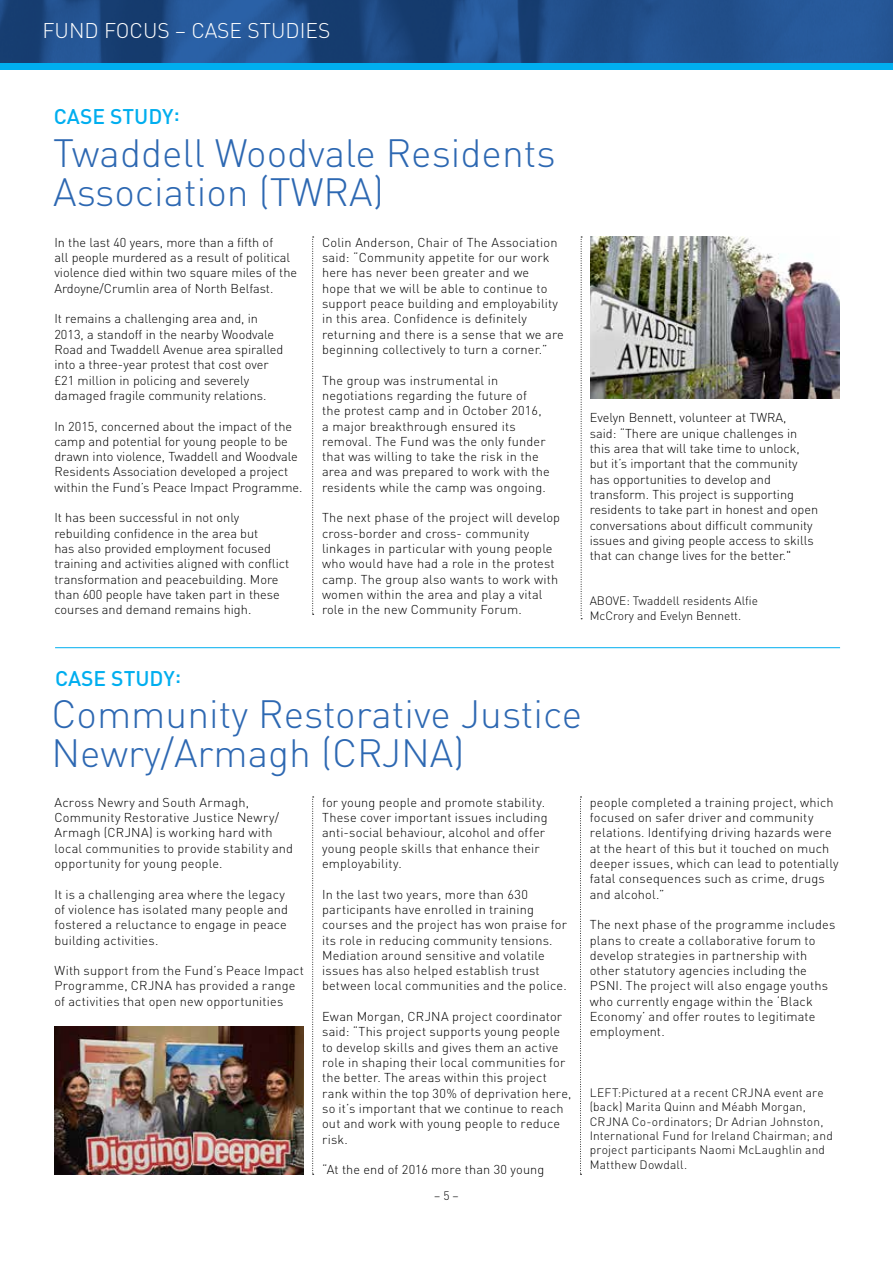
<style>
.page{position:relative;width:893px;height:1263px;background:#fff}
.page>*{position:absolute;margin:0;border:0;box-sizing:border-box;transform-origin:0 0}
.t1{font:300 39px/39px "DIN";color:#2d68b2}
.t2{font:300 21px "DIN";color:#fff}
.t3{font:500 21px "DIN";color:#00aeef}
.t4{font:300 12.75px/15.3px "DIN";letter-spacing:.01em;color:#000}
.t5{font:300 12px/14.4px "DIN";letter-spacing:.015em;color:#000}
</style>
<div class="page">
<img style="left:0;top:0;width:893px;height:64px">
<div style="left:0;top:64px;width:893px;height:6px;background:#00aeef"></div>
<svg style="left:312px;top:237px;width:2px;height:378px"></svg>
<svg style="left:581px;top:237px;width:1px;height:382px"></svg>
<svg style="left:312px;top:797px;width:2px;height:378px"></svg>
<svg style="left:580px;top:797px;width:1px;height:378px"></svg>
<hr style="left:55px;top:647px;width:785px;height:1px;background:#00aeef">
<img style="left:590px;top:237px;width:249px;height:162px">
<img style="left:54px;top:1026px;width:250px;height:149px">
<h2 class="t2" style="left:43px;top:18px;width:289px">FUND FOCUS – CASE STUDIES</h2>
<h2 class="t3" style="left:54px;top:103px;width:128px">CASE STUDY:</h2>
<h1 class="t1" style="left:53px;top:133px;width:504px">Twaddell Woodvale Residents<br>Association (TWRA)</h1>
<p class="t4" style="left:54px;top:235px;width:244px">In the last 40 years, more than a fifth of<br>all people murdered as a result of political violence died within two square miles of the Ardoyne/Crumlin area of North Belfast.</p>
<p class="t4" style="left:54px;top:311px;width:231px">It remains a challenging area and, in 2013, a standoff in the nearby Woodvale Road and Twaddell Avenue area spiralled into a three-year protest that cost over £21 million in policing and severely damaged fragile community relations.</p>
<p class="t4" style="left:54px;top:418px;width:250px">In 2015, concerned about the impact of the camp and potential for young people to be drawn into violence, Twaddell and Woodvale Residents Association developed a project within the Fund’s Peace Impact Programme.</p>
<p class="t4" style="left:54px;top:510px;width:236px">It has been successful in not only rebuilding confidence in the area but<br>has also provided employment focused training and activities aligned with conflict transformation and peacebuilding. More than 600 people have taken part in these courses and demand remains high.</p>
<p class="t4" style="left:322px;top:235px;width:243px">Colin Anderson, Chair of The Association said: “Community appetite for our work here has never been greater and we<br>hope that we will be able to continue to support peace building and employability in this area. Confidence is definitely returning and there is a sense that we are beginning collectively to turn a corner.”</p>
<p class="t4" style="left:322px;top:372px;width:229px">The group was instrumental in negotiations regarding the future of<br>the protest camp and in October 2016, a major breakthrough ensured its removal. The Fund was the only funder that was willing to take the risk in the area and was prepared to work with the residents while the camp was ongoing.</p>
<p class="t4" style="left:322px;top:510px;width:240px">The next phase of the project will develop cross-border and cross- community linkages in particular with young people who would have had a role in the protest camp. The group also wants to work with women within the area and play a vital role in the new Community Forum.</p>
<p class="t4" style="left:590px;top:410px;width:230px">Evelyn Bennett, volunteer at TWRA,<br>said: “There are unique challenges in this area that will take time to unlock, but it’s important that the community has opportunities to develop and transform. This project is supporting residents to take part in honest and open conversations about difficult community issues and giving people access to skills that can change lives for the better."</p>
<p class="t5" style="left:590px;top:593px;width:170px">ABOVE: Twaddell residents Alfie<br>McCrory and Evelyn Bennett.</p>
<h2 class="t3" style="left:55px;top:665px;width:128px">CASE STUDY:</h2>
<h1 class="t1" style="left:51px;top:694px;width:532px">Community Restorative Justice<br>Newry/Armagh (CRJNA)</h1>
<p class="t4" style="left:54px;top:794px;width:240px">Across Newry and South Armagh, Community Restorative Justice Newry/ Armagh (CRJNA) is working hard with local communities to provide stability and opportunity for young people.</p>
<p class="t4" style="left:54px;top:886px;width:235px">It is a challenging area where the legacy of violence has isolated many people and fostered a reluctance to engage in peace building activities.</p>
<p class="t4" style="left:54px;top:963px;width:251px">With support from the Fund’s Peace Impact<br>Programme, CRJNA has provided a range of activities that open new opportunities</p>
<p class="t4" style="left:322px;top:794px;width:227px">for young people and promote stability.<br>These cover important issues including anti-social behaviour, alcohol and offer young people skills that enhance their employability.</p>
<p class="t4" style="left:322px;top:886px;width:246px">In the last two years, more than 630 participants have enrolled in training courses and the project has won praise for its role in reducing community tensions.<br>Mediation around sensitive and volatile issues has also helped establish trust between local communities and the police.</p>
<p class="t4" style="left:322px;top:1009px;width:251px">Ewan Morgan, CRJNA project coordinator said: “This project supports young people to develop skills and gives them an active role in shaping their local communities for the better. The areas within this project rank within the top 30% of deprivation here, so it’s important that we continue to reach out and work with young people to reduce risk.</p>
<p class="t4" style="left:322px;top:1162px;width:224px">“At the end of 2016 more than 30 young</p>
<p class="t5" style="left:434px;top:1189px;width:26px">– 5 –</p>
<p class="t4" style="left:590px;top:794px;width:250px">people completed a training project, which focused on safer driver and community relations. Identifying driving hazards were at the heart of this but it touched on much deeper issues, which can lead to potentially fatal consequences such as crime, drugs and alcohol.”</p>
<p class="t4" style="left:590px;top:917px;width:247px">The next phase of the programme includes plans to create a collaborative forum to develop strategies in partnership with other statutory agencies including the PSNI. The project will also engage youths who currently engage within the ‘Black Economy’ and offer routes to legitimate employment.</p>
<p class="t5" style="left:590px;top:1085px;width:245px">LEFT:Pictured at a recent CRJNA event are (back) Marita Quinn and Méabh Morgan, CRJNA Co-ordinators; Dr Adrian Johnston, International Fund for Ireland Chairman; and project participants Naomi McLaughlin and Matthew Dowdall.</p>
</div>
